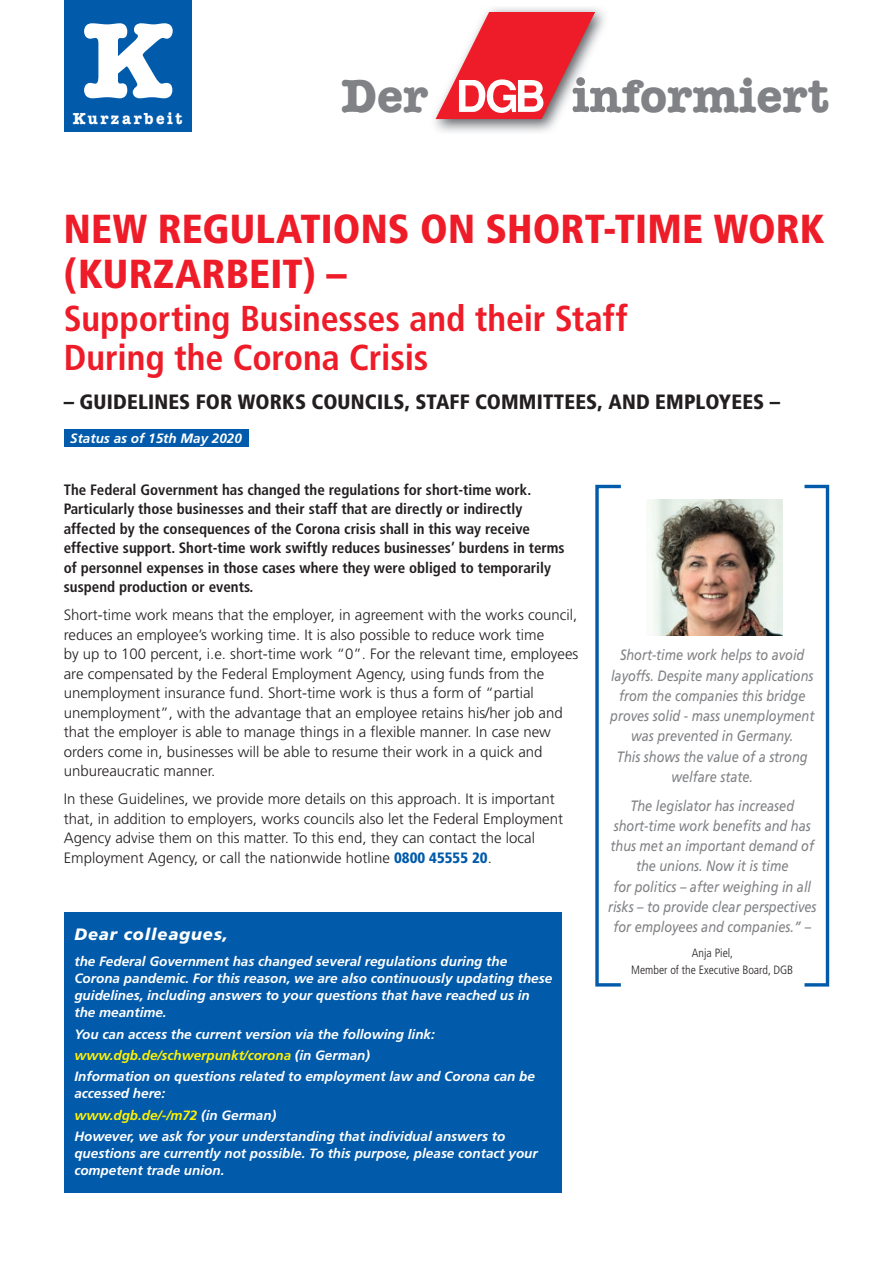
<style>
.page{position:relative;width:893px;height:1263px;background:#fff}
.page>*{position:absolute;margin:0;border:0;box-sizing:border-box;transform-origin:0 0}
.t1{font:700 111px "American Typewriter";color:#fff}
.t2{font:700 48px "American Typewriter";color:#808285}
.t3{font:900 condensed 40.5px/45px "Frutiger";letter-spacing:.005em;color:#ee1c28}
.t4{font:700 condensed 36px/39px "Frutiger";letter-spacing:-.005em;color:#ee1c28}
.t5{font:900 condensed 20.7px "Frutiger";letter-spacing:.005em;color:#231f20}
.t6{font:italic 900 16.5px "Frutiger";letter-spacing:.05em;color:#fff}
.t7{font:700 16.5px "American Typewriter";letter-spacing:.16em;color:#fff;scale:.95 1}
.t8{font:300 15px/19.5px "Frutiger";color:#231f20}
.t9{font:italic 15px/20.2px "Frutiger";color:#808285;text-align:center;scale:.85 1}
.t10{font:700 condensed 15px/19.5px "Frutiger";color:#231f20}
.t11{font:italic 700 13.5px/17.1px "Frutiger";color:#fff}
.t12{font:300 condensed 12px/16.5px "Frutiger";color:#231f20;text-align:center}
.s1{font-weight:900;font-stretch:condensed;color:#015aaa}
.s2{color:#fff101}
</style>
<div class="page">
<div style="left:64px;top:912px;width:497px;height:281px;background:#015aaa"></div>
<div style="left:64px;top:429px;width:185px;height:17px;background:#015aaa"></div>
<svg style="left:595px;top:485px;width:26px;height:501px"></svg>
<svg style="left:804px;top:485px;width:25px;height:501px"></svg>
<img style="left:646px;top:500px;width:136px;height:136px">
<img style="left:434px;top:8px;width:171px;height:124px">
<img style="left:434px;top:77px;width:175px;height:36px">
<svg style="left:435px;top:13px;width:160px;height:106px"></svg>
<div style="left:64px;top:0;width:127px;height:132px;background:#015aaa"></div>
<h1 class="t1" style="left:82px;top:-7px;width:92px">K</h1>
<p class="t7" style="left:73px;top:108px;width:117px">Kurzarbeit</p>
<h2 class="t2" style="left:341px;top:66px;width:88px">Der</h2>
<h2 class="t2" style="left:572px;top:66px;width:259px">informiert</h2>
<h3 class="t3" style="left:64px;top:206px;width:762px">NEW REGULATIONS ON SHORT-TIME WORK (KURZARBEIT) –</h3>
<h3 class="t4" style="left:64px;top:299px;width:565px">Supporting Businesses and their Staff<br>During the Corona Crisis</h3>
<h3 class="t5" style="left:64px;top:389px;width:718px">– GUIDELINES FOR WORKS COUNCILS, STAFF COMMITTEES, AND EMPLOYEES –</h3>
<p class="t11" style="left:70px;top:429px;width:173px">Status as of 15th May 2020</p>
<p class="t10" style="left:64px;top:480px;width:502px">The Federal Government has changed the regulations for short-time work.<br>Particularly those businesses and their staff that are directly or indirectly affected by the consequences of the Corona crisis shall in this way receive effective support. Short-time work swiftly reduces businesses’ burdens in terms of personnel expenses in those cases where they were obliged to temporarily suspend production or events.</p>
<p class="t8" style="left:64px;top:605px;width:516px">Short-time work means that the employer, in agreement with the works council, reduces an employee’s working time. It is also possible to reduce work time<br>by up to 100 percent, i.e. short-time work “0”. For the relevant time, employees are compensated by the Federal Employment Agency, using funds from the unemployment insurance fund. Short-time work is thus a form of “partial unemployment”, with the advantage that an employee retains his/her job and that the employer is able to manage things in a flexible manner. In case new orders come in, businesses will be able to resume their work in a quick and unbureaucratic manner.</p>
<p class="t8" style="left:64px;top:789px;width:501px">In these Guidelines, we provide more details on this approach. It is important that, in addition to employers, works councils also let the Federal Employment Agency advise them on this matter. To this end, they can contact the local Employment Agency, or call the nationwide hotline <span class="s1">0800 45555 20</span>.</p>
<p class="t6" style="left:74px;top:925px;width:155px">Dear colleagues,</p>
<p class="t11" style="left:74px;top:952px;width:479px">the Federal Government has changed several regulations during the Corona pandemic. For this reason, we are also continuously updating these guidelines, including answers to your questions that have reached us in the meantime.</p>
<p class="t11" style="left:74px;top:1023px;width:462px;line-height:21.3px">You can access the current version via the following link: <span class="s2">www.dgb.de/schwerpunkt/corona</span> (in German)<br>Information on questions related to employment law and Corona can be</p>
<p class="t11" style="left:74px;top:1083px;width:432px;line-height:21.3px">accessed here:<br><span class="s2">www.dgb.de/-/m72</span> (in German)<br>However, we ask for your understanding that individual answers to</p>
<p class="t11" style="left:74px;top:1145px;width:465px">questions are currently not possible. To this purpose, please contact your competent trade union.</p>
<p class="t9" style="left:610px;top:645px;width:242px">Short-time work helps to avoid layoffs. Despite many applications from the companies this bridge proves solid - mass unemployment was prevented in Germany.<br>This shows the value of a strong welfare state.</p>
<p class="t9" style="left:608px;top:795px;width:247px">The legislator has increased short-time work benefits and has thus met an important demand of the unions. Now it is time<br>for politics – after weighing in all risks – to provide clear perspectives for employees and companies.” –</p>
<p class="t12" style="left:631px;top:945px;width:163px">Anja Piel,<br>Member of the Executive Board, DGB</p>
</div>
